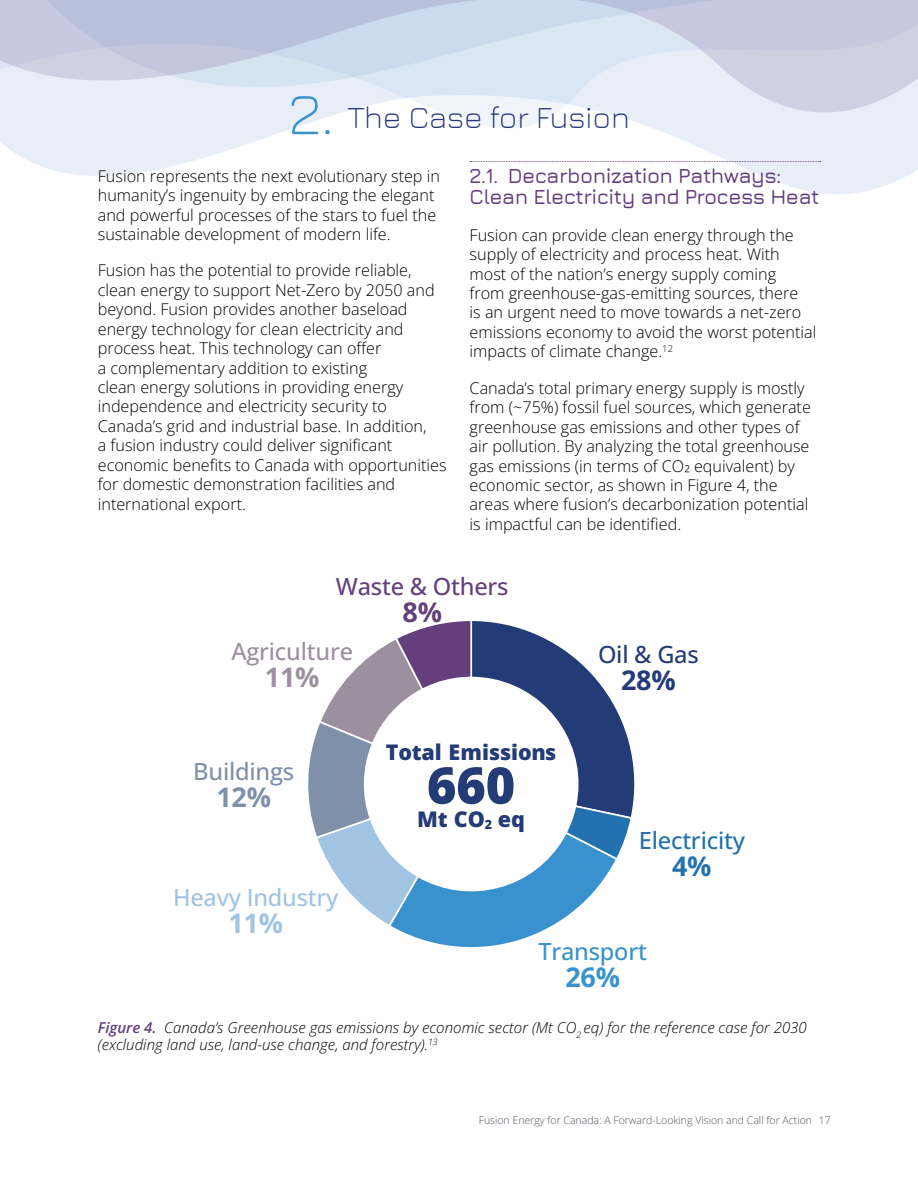
<style>
.page{position:relative;width:918px;height:1188px;background:#fff}
.page>*{position:absolute;margin:0;border:0;box-sizing:border-box;transform-origin:0 0}
.t1{font:800 50.7px "Open Sans";color:#233b76}
.t2{font:300 31.5px "Jura";color:#27387f}
.t3{font:700 27px "Open Sans";color:#233b76}
.t4{font:700 27px "Open Sans";color:#3992cd}
.t5{font:700 27px "Open Sans";color:#a1c4e2}
.t6{font:700 27px "Open Sans";color:#7f90aa}
.t7{font:700 27px "Open Sans";color:#9c90a0}
.t8{font:700 27px "Open Sans";color:#2371ae}
.t9{font:700 27px "Open Sans";color:#643f7c}
.t10{font:500 23.7px "Open Sans";letter-spacing:-.01em;color:#a1c4e2}
.t11{font:500 23.7px "Open Sans";letter-spacing:-.01em;color:#643f7c}
.t12{font:500 23.7px "Open Sans";letter-spacing:-.01em;color:#2371ae}
.t13{font:500 23.7px "Open Sans";letter-spacing:-.01em;color:#9c90a0}
.t14{font:500 23.7px "Open Sans";letter-spacing:-.01em;color:#3992cd}
.t15{font:500 23.7px "Open Sans";letter-spacing:-.01em;color:#7f90aa}
.t16{font:500 23.7px "Open Sans";letter-spacing:-.01em;color:#233b76}
.t17{font:800 21.45px "Open Sans";letter-spacing:-.005em;color:#233b76}
.t18{font:600 21px/21px "Jura";letter-spacing:-.025em;color:#643e7c}
.Body{font:300 16.2px/19.5px "Open Sans";color:#000}
.t19{font:italic 300 15px/16.5px "Open Sans";color:#000}
.t20{font:300 10.5px "Open Sans";color:#51555f}
.s1{font-size:60px;color:#3a92cd}
.s2{font-weight:600;color:#643e7c}
.s3{color:#643e7c}
</style>
<div class="page">
<svg style="left:0;top:128px;width:918px;height:66px"></svg>
<svg style="left:0;top:112px;width:918px;height:16px;fill:#e7eef8"></svg>
<svg style="left:0;top:0;width:918px;height:112px"></svg>
<svg style="left:470px;top:161px;width:351px;height:1px"></svg>
<svg style="left:308px;top:621px;width:327px;height:327px"></svg>
<p class="t2" style="left:288px;top:95px;width:343px"><span class="s1">2.</span> The Case for Fusion</p>
<p class="Body" style="left:98px;top:166px;width:344px">Fusion represents the next evolutionary step in humanity’s ingenuity by embracing the elegant and powerful processes of the stars to fuel the sustainable development of modern life.</p>
<p class="Body" style="left:98px;top:260px;width:350px">Fusion has the potential to provide reliable, clean energy to support Net-Zero by 2050 and beyond. Fusion provides another baseload energy technology for clean electricity and process heat. This technology can offer<br>a complementary addition to existing<br>clean energy solutions in providing energy independence and electricity security to Canada’s grid and industrial base. In addition,<br>a fusion industry could deliver significant economic benefits to Canada with opportunities for domestic demonstration facilities and international export.</p>
<p class="t18" style="left:470px;top:164px;width:352px">2.1. Decarbonization Pathways:<br>Clean Electricity and Process Heat</p>
<p class="Body" style="left:470px;top:225px;width:348px">Fusion can provide clean energy through the supply of electricity and process heat. With most of the nation’s energy supply coming<br>from greenhouse-gas-emitting sources, there<br>is an urgent need to move towards a net-zero emissions economy to avoid the worst potential impacts of climate change.<sup>12</sup></p>
<p class="Body" style="left:470px;top:378px;width:343px">Canada’s total primary energy supply is mostly from (~75%) fossil fuel sources, which generate greenhouse gas emissions and other types of air pollution. By analyzing the total greenhouse gas emissions (in terms of CO2 equivalent) by economic sector, as shown in Figure 4, the areas where fusion’s decarbonization potential is impactful can be identified.</p>
<p class="t11" style="left:336px;top:570px;width:174px">Waste &amp; Others</p>
<p class="t9" style="left:403px;top:593px;width:41px">8%</p>
<p class="t13" style="left:231px;top:635px;width:123px">Agriculture</p>
<p class="t7" style="left:265px;top:658px;width:56px">11%</p>
<p class="t15" style="left:193px;top:755px;width:102px">Buildings</p>
<p class="t6" style="left:216px;top:778px;width:56px">12%</p>
<p class="t10" style="left:173px;top:881px;width:167px">Heavy Industry</p>
<p class="t5" style="left:228px;top:904px;width:56px">11%</p>
<p class="t17" style="left:386px;top:736px;width:172px">Total Emissions</p>
<p class="t1" style="left:427px;top:747px;width:90px">660</p>
<p class="t17" style="left:417px;top:803px;width:109px">Mt CO<sub>2</sub> eq</p>
<p class="t16" style="left:598px;top:638px;width:102px">Oil &amp; Gas</p>
<p class="t3" style="left:621px;top:661px;width:56px">28%</p>
<p class="t12" style="left:639px;top:824px;width:108px">Electricity</p>
<p class="t8" style="left:672px;top:847px;width:41px">4%</p>
<p class="t14" style="left:538px;top:935px;width:110px">Transport</p>
<p class="t4" style="left:565px;top:958px;width:56px">26%</p>
<p class="t19" style="left:98px;top:1019px;width:711px"><span class="s2">Figure 4.</span> Canada’s Greenhouse gas emissions by economic sector (Mt CO<sub>2</sub> eq) for the reference case for 2030 (excluding land use, land-use change, and forestry).<sup>13</sup></p>
<p class="t20" style="left:479px;top:1113px;width:354px">Fusion Energy for Canada: A Forward-Looking Vision and Call for Action <span class="s3">17</span></p>
</div>
